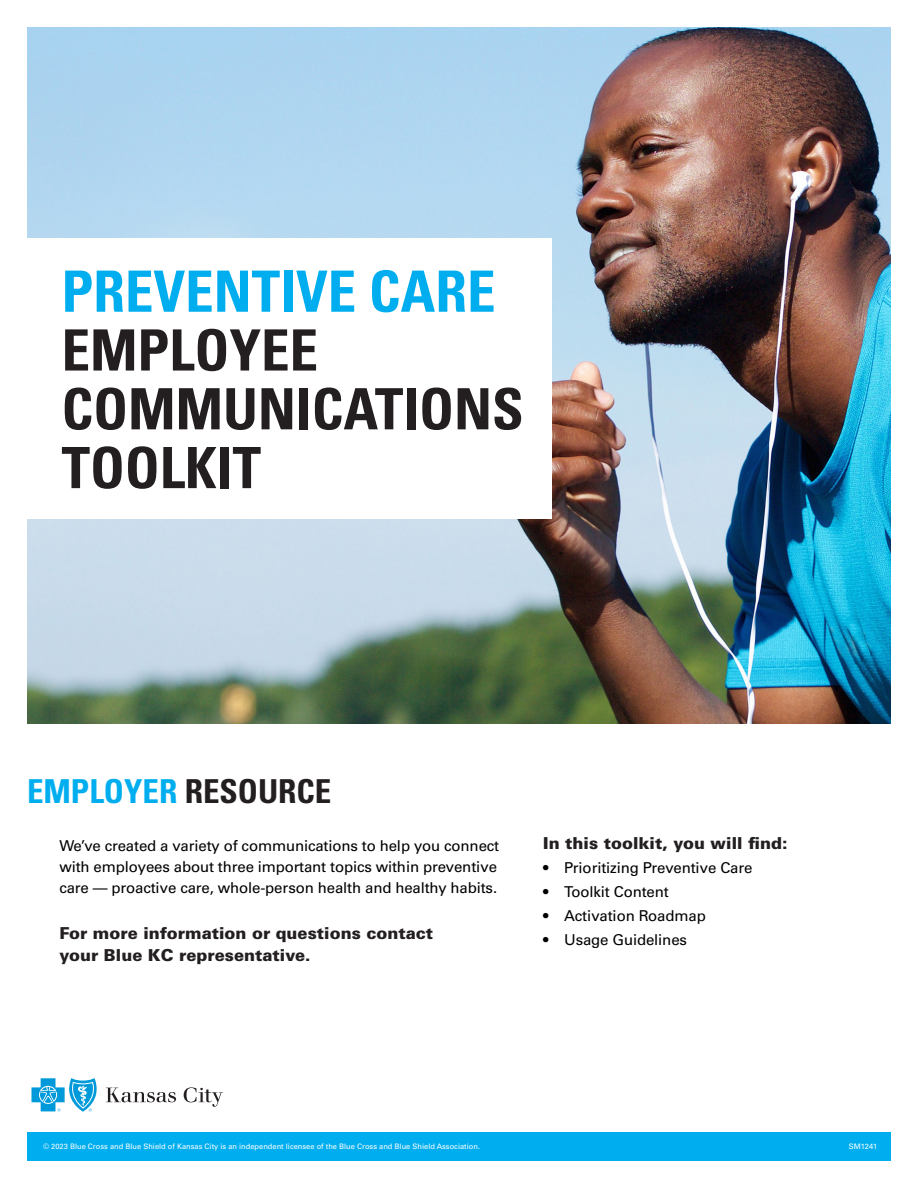
<style>
.page{position:relative;width:918px;height:1188px;background:#fff}
.page>*{position:absolute;margin:0;border:0;box-sizing:border-box;transform-origin:0 0}
.t1{font:700 condensed 57px/58.8px "Univers LT Std";color:#231f20}
.t2{font:700 condensed 57px "Univers LT Std";color:#00aeef}
.t3{font:700 condensed 33px "Univers LT Std";color:#00aeef}
.t4{font:900 16.5px/22.8px "Univers LT Std";color:#231f20}
.t5{font:15px/21px "Univers LT Std";letter-spacing:-.01em;color:#000}
.t6{font:7.5px "Univers LT Std";color:#fff}
.s1{color:#231f20}
</style>
<div class="page">
<img style="left:27px;top:27px;width:864px;height:697px">
<svg style="left:184px;top:1087px;width:39px;height:20px"></svg>
<svg style="left:32px;top:1078px;width:144px;height:34px"></svg>
<div style="left:27px;top:1133px;width:864px;height:28px;background:#00aeef"></div>
<div style="left:27px;top:238px;width:525px;height:280px;background:#fff"></div>
<p class="t2" style="left:62px;top:257px;width:435px">PREVENTIVE CARE</p>
<p class="t1" style="left:62px;top:321px;width:464px">EMPLOYEE<br>COMMUNICATIONS<br>TOOLKIT</p>
<p class="t3" style="left:27px;top:771px;width:306px">EMPLOYER <span class="s1">RESOURCE</span></p>
<p class="t5" style="left:59px;top:835px;width:441px">We’ve created a variety of communications to help you connect with employees about three important topics within preventive care –– proactive care, whole-person health and healthy habits.</p>
<p class="t4" style="left:543px;top:831px;width:246px">In this toolkit, you will find:</p>
<p class="t5" style="left:543px;top:857px;width:211px">• Prioritizing Preventive Care</p>
<p class="t5" style="left:543px;top:881px;width:127px">• Toolkit Content</p>
<p class="t5" style="left:543px;top:905px;width:164px">• Activation Roadmap</p>
<p class="t5" style="left:543px;top:929px;width:145px">• Usage Guidelines</p>
<p class="t4" style="left:59px;top:921px;width:375px">For more information or questions contact your Blue KC representative.</p>
<p class="t6" style="left:43px;top:1142px;width:438px">© 2023 Blue Cross and Blue Shield of Kansas City is an independent licensee of the Blue Cross and Blue Shield Association.</p>
<p class="t6" style="left:849px;top:1142px;width:30px">SM1241</p>
</div>
